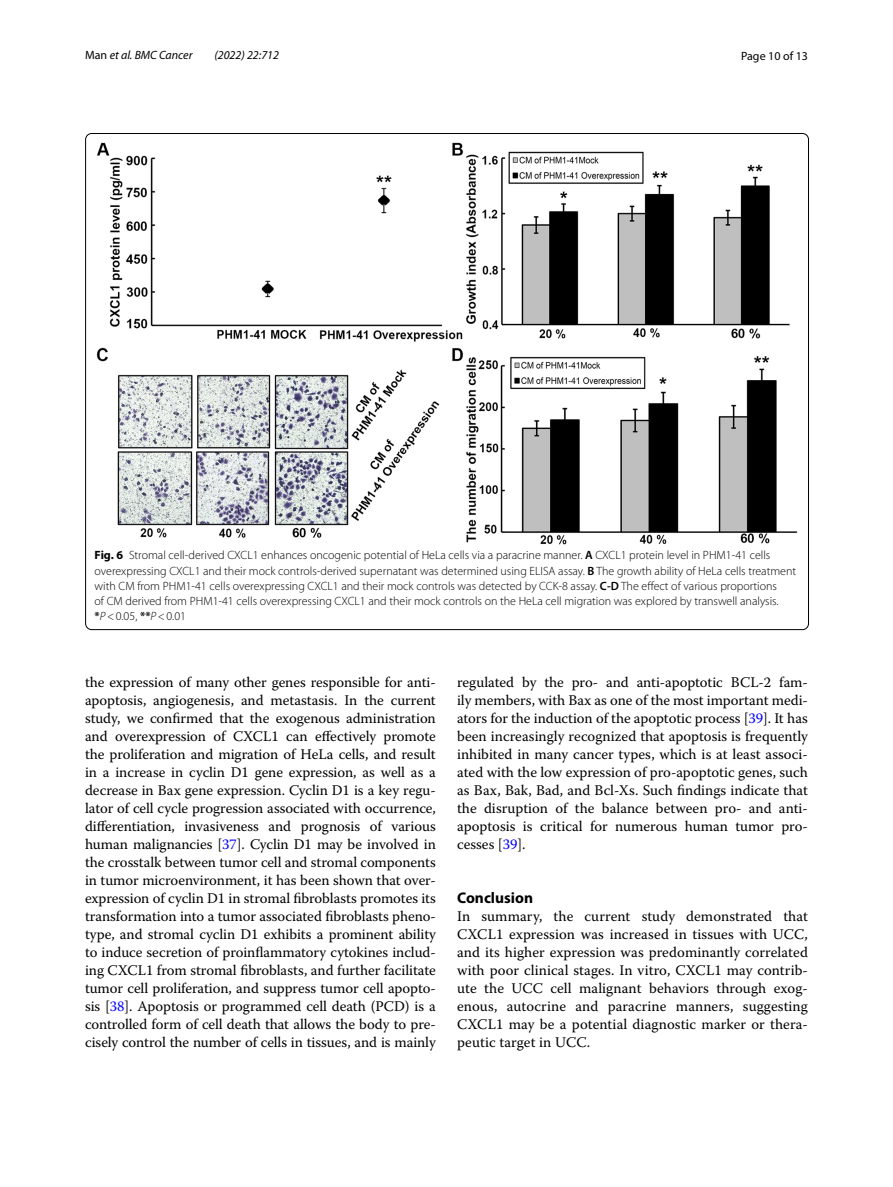
<style>
.page{position:relative;width:893px;height:1187px;background:#fff}
.page>*{position:absolute;margin:0;border:0;box-sizing:border-box;transform-origin:0 0}
.t1{font:700 15.45px "Myriad Pro";color:#000}
.t2{font:14.7px/18px "Warnock Pro";color:#000;text-align:justify}
.t3{font:300 12px/15px "Myriad Pro";color:#000}
.t4{font:italic 12px "Myriad Pro";color:#000}
.t5{font:12px "Myriad Pro";color:#000}
.s1{font-style:normal}
.s2{font-weight:700}
.s3{font-weight:600}
.s4{font-style:italic}
.s5{color:#00f}
</style>
<div class="page">
<img style="left:97px;top:142px;width:700px;height:402px">
<p class="t4" style="left:85px;top:48px;width:109px"><span class="s1">Man</span> et al. BMC Cancer</p>
<p class="t4" style="left:214px;top:48px;width:66px">(2022) 22:712</p>
<p class="t5" style="left:741px;top:48px;width:68px">Page 10 of 13</p>
<p class="t3" style="left:95px;top:548px;width:703px"><span class="s2">Fig. 6</span> Stromal cell-derived CXCL1 enhances oncogenic potential of HeLa cells via a paracrine manner. <span class="s3">A</span> CXCL1 protein level in PHM1-41 cells overexpressing CXCL1 and their mock controls-derived supernatant was determined using ELISA assay. <span class="s3">B</span> The growth ability of HeLa cells treatment with CM from PHM1-41 cells overexpressing CXCL1 and their mock controls was detected by CCK-8 assay. <span class="s3">C-D</span> The effect of various proportions<br>of CM derived from PHM1-41 cells overexpressing CXCL1 and their mock controls on the HeLa cell migration was explored by transwell analysis. <span class="s3">*</span><span class="s4">P</span>&lt;0.05, <span class="s3">**</span><span class="s4">P</span>&lt;0.01</p>
<p class="t2" style="left:85px;top:673px;width:352px">the expression of many other genes responsible for anti&shy;apoptosis, angiogenesis, and metastasis. In the current study, we confirmed that the exogenous administration and overexpression of CXCL1 can effectively promote the proliferation and migration of HeLa cells, and result in a increase in cyclin D1 gene expression, as well as a decrease in Bax gene expression. Cyclin D1 is a key regu&shy;lator of cell cycle progression associated with occurrence, differentiation, invasiveness and prognosis of various human malignancies [<span class="s5">37</span>]. Cyclin D1 may be involved in the crosstalk between tumor cell and stromal components in tumor microenvironment, it has been shown that over&shy;expression of cyclin D1 in stromal fibroblasts promotes its transformation into a tumor associated fibroblasts pheno&shy;type, and stromal cyclin D1 exhibits a prominent ability to induce secretion of proinflammatory cytokines includ&shy;ing CXCL1 from stromal fibroblasts, and further facilitate tumor cell proliferation, and suppress tumor cell apopto&shy;sis [<span class="s5">38</span>]. Apoptosis or programmed cell death (PCD) is a controlled form of cell death that allows the body to pre&shy;cisely control the number of cells in tissues, and is mainly</p>
<p class="t2" style="left:457px;top:673px;width:352px">regulated by the pro- and anti-apoptotic BCL-2 fam&shy;ily members, with Bax as one of the most important medi&shy;ators for the induction of the apoptotic process [<span class="s5">39</span>]. It has been increasingly recognized that apoptosis is frequently inhibited in many cancer types, which is at least associ&shy;ated with the low expression of pro-apoptotic genes, such as Bax, Bak, Bad, and Bcl-Xs. Such findings indicate that the disruption of the balance between pro- and anti&shy;apoptosis is critical for numerous human tumor pro&shy;cesses [<span class="s5">39</span>].</p>
<p class="t1" style="left:457px;top:887px;width:77px">Conclusion</p>
<p class="t2" style="left:457px;top:907px;width:352px">In summary, the current study demonstrated that CXCL1 expression was increased in tissues with UCC, and its higher expression was predominantly correlated with poor clinical stages. In vitro, CXCL1 may contrib&shy;ute the UCC cell malignant behaviors through exog&shy;enous, autocrine and paracrine manners, suggesting CXCL1 may be a potential diagnostic marker or thera&shy;peutic target in UCC.</p>
</div>
